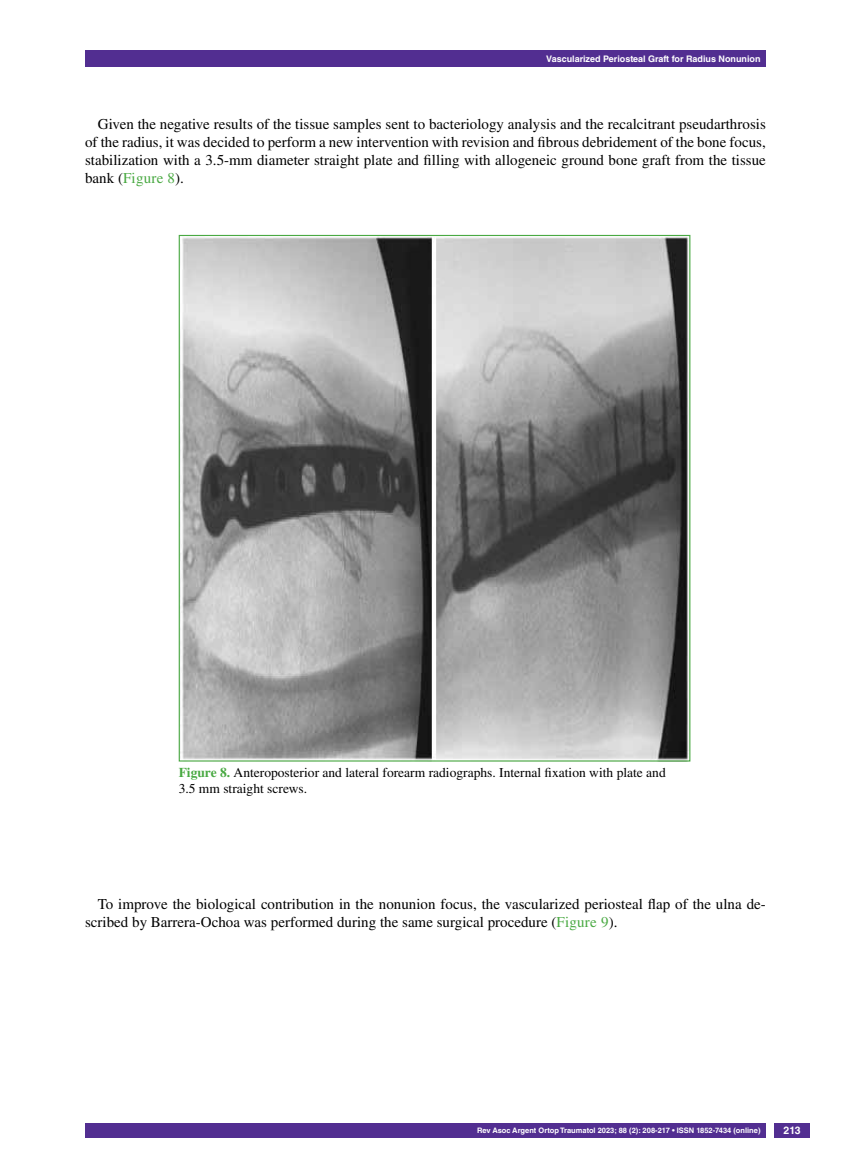
<style>
.page{position:relative;width:851px;height:1170px;background:#fff}
.page>*{position:absolute;margin:0;border:0;box-sizing:border-box;transform-origin:0 0}
.t1{font:15px/18px "Times LT Std";color:#000;text-align:justify}
.t2{font:13.5px/16.2px "Times LT Std";color:#000}
.t3{font:700 10.5px "Helvetica LT Std";color:#fff}
.t4{font:700 9px "Helvetica LT Std";color:#fff}
.t5{font:700 7.5px "Helvetica LT Std";color:#fff}
.s1{color:#49a942}
.s2{font-weight:700;color:#49a942}
</style>
<div class="page">
<div style="left:85px;top:50px;width:680px;height:17px;background:#522e91"></div>
<div style="left:85px;top:1123px;width:680px;height:14px;background:#522e91"></div>
<div style="left:774px;top:1123px;width:35px;height:14px;background:#522e91"></div>
<img style="left:181px;top:237px;width:507px;height:522px">
<p class="t4" style="left:546px;top:53px;width:216px">Vascularized Periosteal Graft for Radius Nonunion</p>
<p class="t1" style="left:85px;top:115px;width:682px;text-indent:13px">Given the negative results of the tissue samples sent to bacteriology analysis and the recalcitrant pseudarthrosis of the radius, it was decided to perform a new intervention with revision and fibrous debridement of the bone focus, stabilization with a 3.5-mm diameter straight plate and filling with allogeneic ground bone graft from the tissue bank (<span class="s1">Figure 8</span>).</p>
<p class="t2" style="left:179px;top:764px;width:488px"><span class="s2">Figure 8.</span> Anteroposterior and lateral forearm radiographs. Internal fixation with plate and<br>3.5 mm straight screws.</p>
<p class="t1" style="left:85px;top:895px;width:682px;text-indent:13px">To improve the biological contribution in the nonunion focus, the vascularized periosteal flap of the ulna de&shy;scribed by Barrera-Ochoa was performed during the same surgical procedure (<span class="s1">Figure 9</span>).</p>
<p class="t5" style="left:477px;top:1125px;width:285px">Rev Asoc Argent Ortop Traumatol 2023; 88 (2): 208-217 • ISSN 1852-7434 (online)</p>
<p class="t3" style="left:783px;top:1124px;width:19px">213</p>
</div>
